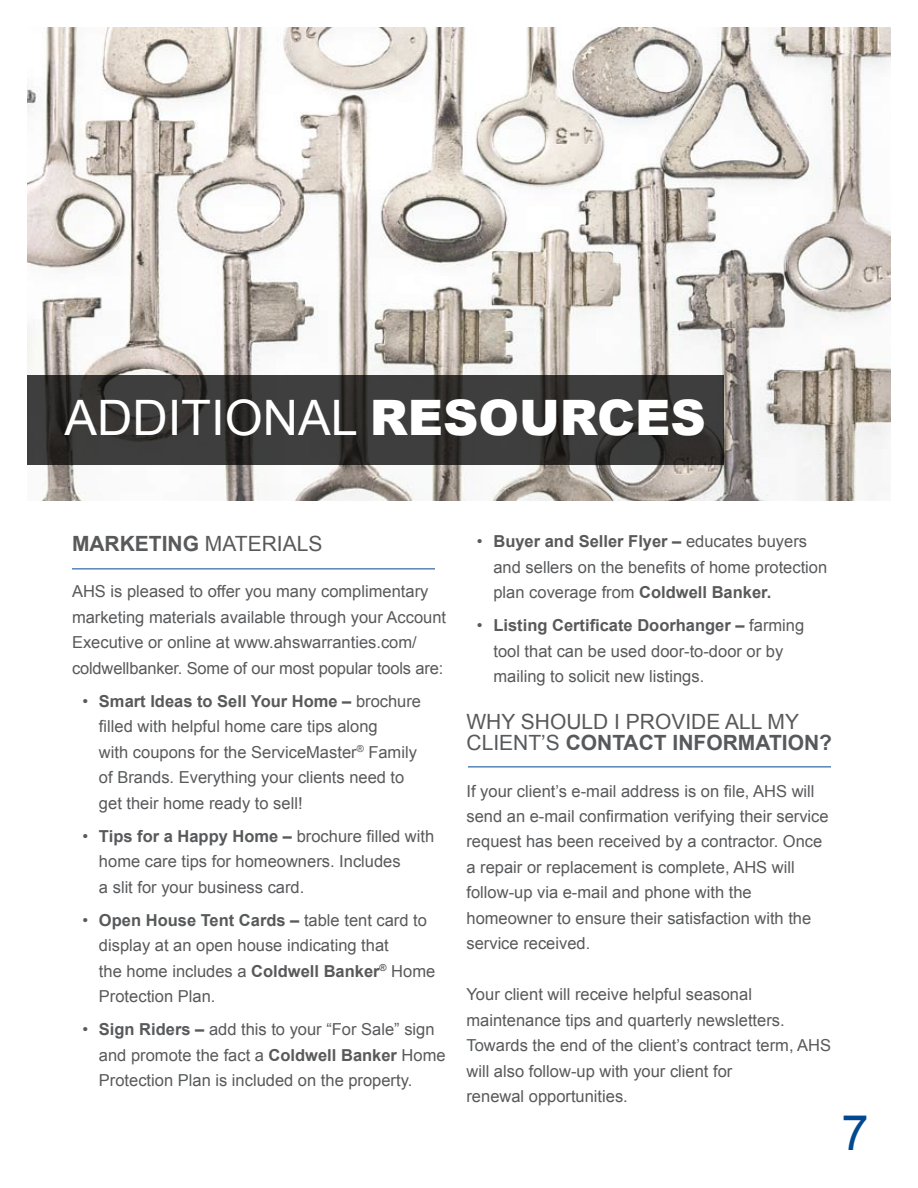
<style>
.page{position:relative;width:918px;height:1188px;background:#fff}
.page>*{position:absolute;margin:0;border:0;box-sizing:border-box;transform-origin:0 0}
.t1{font:48.9px "Arial";color:#fff}
.t2{font:48.9px "Arial";color:#004990}
.t3{font:700 21px/21px "Arial";color:#58595b}
.t4{font:21px "Arial";color:#58595b}
.t5{font:16.5px/25.5px "Arial";color:#58595b}
.s1{font-weight:900}
.s2{font-weight:400}
.s3{font-weight:700}
</style>
<div class="page">
<img style="left:27px;top:27px;width:864px;height:474px">
<svg style="left:27px;top:376px;width:696px;height:89px;background:#373636"></svg>
<hr style="left:72px;top:568px;width:363px;height:1px;background:#004990">
<hr style="left:468px;top:766px;width:363px;height:1px;background:#004990">
<h1 class="t1" style="left:64px;top:391px;width:643px">additional <span class="s1">RESOURCES</span></h1>
<p class="t3" style="left:72px;top:533px;width:248px">Marketi ng <span class="s2">materials</span></p>
<p class="t5" style="left:72px;top:579px;width:376px">AHS is pleased to offer you many complimentary marketing materials available through your Account Executive or online at www.ahswarranties.com/ coldwellbanker. Some of our most popular tools are:</p>
<p class="t5" style="left:99px;top:688px;width:324px;text-indent:-16px">• <span class="s3">Smart Ideas to Sell Your Home –</span> brochure filled with helpful home care tips along<br>with coupons for the ServiceMaster<sup>®</sup> Family of Brands. Everything your clients need to get their home ready to sell!</p>
<p class="t5" style="left:99px;top:823px;width:337px;text-indent:-16px">• <span class="s3">Tips for a Happy Home –</span> brochure filled with home care tips for homeowners. I ncludes<br>a slit for your business card.</p>
<p class="t5" style="left:99px;top:907px;width:338px;text-indent:-16px">• <span class="s3">Open House Tent Cards –</span> table tent card to display at an open house indicating that<br>the home includes a <span class="s3">Coldwell Banker</span><sup>®</sup> Home Protection Plan.</p>
<p class="t5" style="left:99px;top:1017px;width:348px;text-indent:-16px">• <span class="s3">Sign Riders –</span> add this to your “For Sale” sign and promote the fact a <span class="s3">Coldwell Banker</span> Home<br>Protection Plan is included on the property.</p>
<p class="t5" style="left:493px;top:529px;width:335px;text-indent:-16px">• <span class="s3">Buyer and Seller Flyer –</span> educates buyers and sellers on the benefits of home protection plan coverage from <span class="s3">Coldwell Banker.</span></p>
<p class="t5" style="left:493px;top:613px;width:312px;text-indent:-16px">• <span class="s3">Listing Certificate Doorhanger –</span> farming tool that can be used door-to-door or by mailing to solicit new listings.</p>
<p class="t4" style="left:466px;top:710px;width:63px">Why sho</p>
<p class="t4" style="left:566px;top:710px;width:68px">uld I pro</p>
<p class="t4" style="left:671px;top:710px;width:26px">videa</p>
<p class="t3" style="left:467px;top:711px;width:367px;text-indent:273px"><span class="s2">ll my client’s</span> contact information?</p>
<p class="t5" style="left:466px;top:778px;width:364px">If your client’s e-mail address is on file, AHS will send an e-mail confirmation verifying their service request has been received by a contractor. Once a repair or replacement is complete, AHS will follow-up via e-mail and phone with the homeowner to ensure their satisfaction with the service received.</p>
<p class="t5" style="left:466px;top:982px;width:366px">Your client will receive helpful seasonal maintenance tips and quarterly newsletters.<br>Towards the end of the client’s contract term, AHS will also follow-up with your client for<br>renewal opportunities.</p>
<h1 class="t2" style="left:842px;top:1105px;width:29px">7</h1>
</div>
